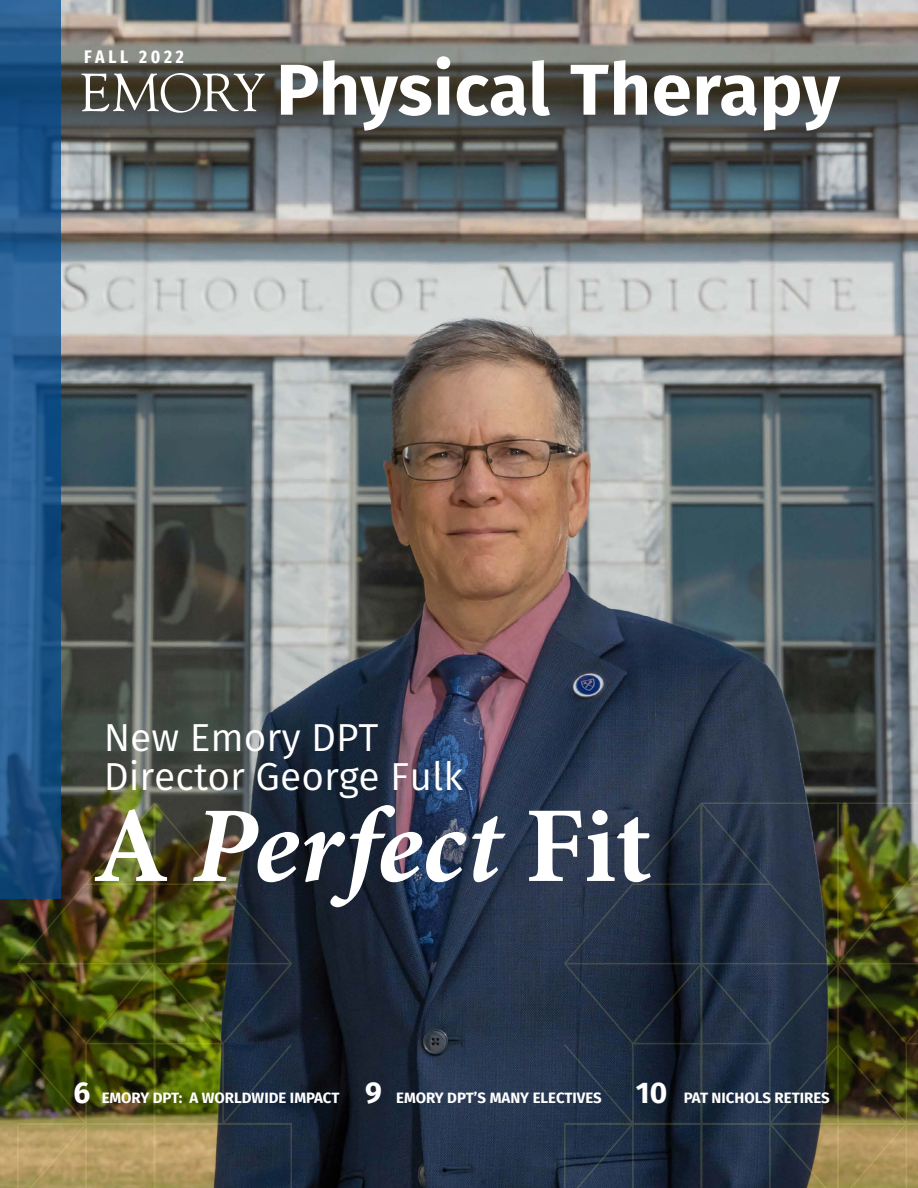
<style>
.page{position:relative;width:918px;height:1188px;background:#fff}
.page>*{position:absolute;margin:0;border:0;box-sizing:border-box;transform-origin:0 0}
.t1{font:italic 700 108px "Minion Pro";letter-spacing:.005em;color:#fff}
.t2{font:700 72px "Fira Sans";letter-spacing:.005em;color:#fff}
.t3{font:39px/39px "Fira Sans";color:#fff}
.t4{font:700 18.15px "Fira Sans Condensed";letter-spacing:.2em;color:#fff}
.t5{font:700 15px "Fira Sans";color:#fff}
.s1{font-style:normal}
.s2{font-size:30px}
</style>
<div class="page">
<img style="left:0;top:0;width:918px;height:1188px">
<svg style="left:0;top:0;width:60px;height:899px;background:#245b90"></svg>
<img style="left:16px;top:801px;width:902px;height:387px">
<svg style="left:81px;top:72px;width:184px;height:41px"></svg>
<p class="t4" style="left:84px;top:41px;width:101px">FALL 2022</p>
<h2 class="t2" style="left:276px;top:29px;width:565px">Physical Therapy</h2>
<h3 class="t3" style="left:104px;top:718px;width:361px">New Emory DPT<br>Director George Fulk</h3>
<h1 class="t1" style="left:93px;top:769px;width:560px"><span class="s1">A</span> Perfect <span class="s1">Fit</span></h1>
<p class="t5" style="left:73px;top:1085px;width:758px"><span class="s2">6</span> EMORY DPT: A WORLDWIDE IMPACT <span class="s2">9</span> EMORY DPT’S MANY ELECTIVES <span class="s2">10</span> PAT NICHOLS RETIRES</p>
</div>
